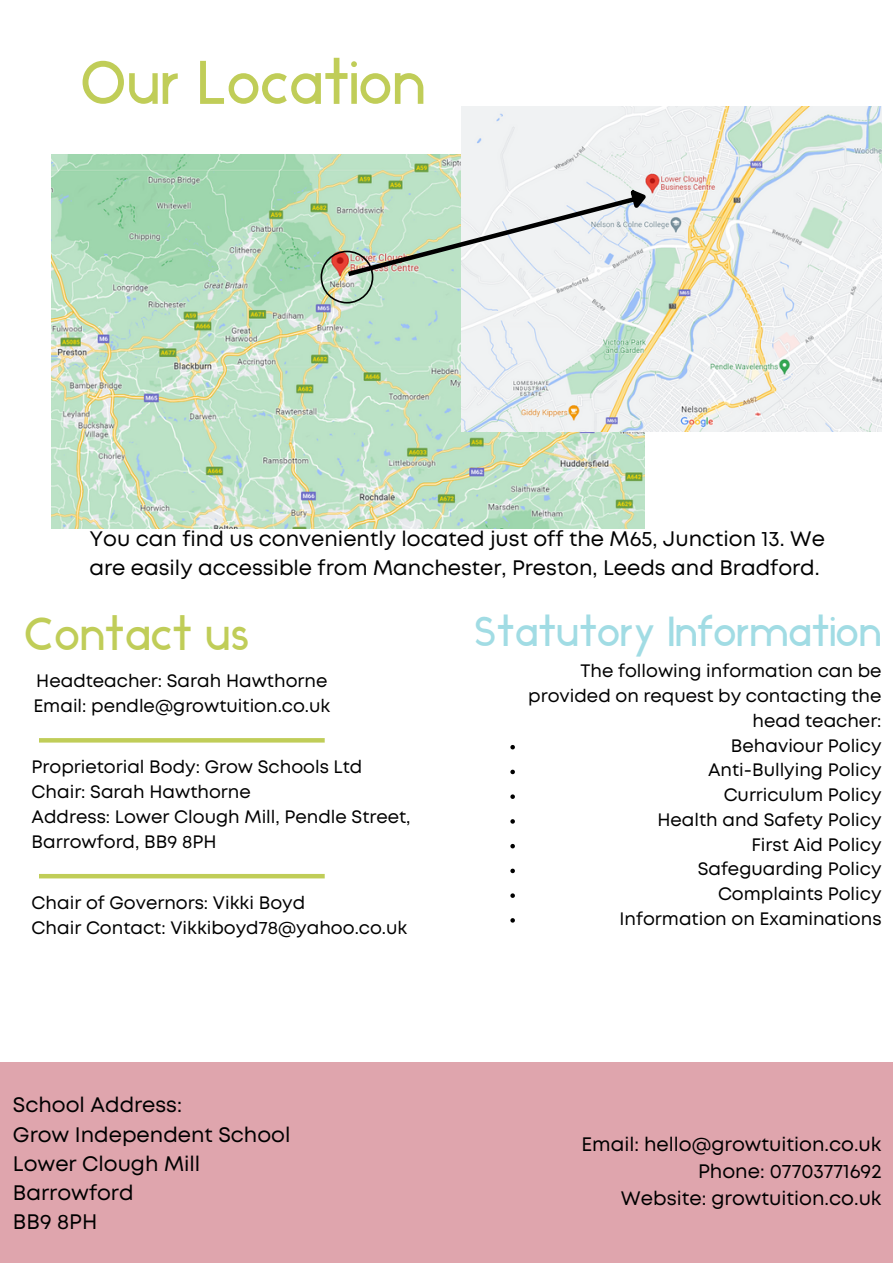
<style>
.page{position:relative;width:893px;height:1264px;background:#fff}
.page>*{position:absolute;margin:0;border:0;box-sizing:border-box;transform-origin:0 0}
.t1{font:61.5px "Ikaros";color:#c0cd58}
.t2{font:46.5px "Ikaros";color:#c0cd58}
.t3{font:42px "Ikaros";color:#a1dce4}
.t4{font:21px/29.2px "Mont";color:#000}
.t5{font:19.5px "Mont";color:#000}
.t6{font:18px/24.8px "Mont";color:#000}
</style>
<div class="page">
<img style="left:51px;top:155px;width:594px;height:373px">
<img style="left:461px;top:106px;width:420px;height:325px">
<svg style="left:320px;top:182px;width:334px;height:121px"></svg>
<div style="left:0;top:1061px;width:892px;height:201px;background:#dfa5ad"></div>
<svg style="left:39px;top:738px;width:286px;height:4px"></svg>
<hr style="left:39px;top:874px;width:286px;height:4px;background:#c0cd58">
<svg style="left:510px;top:745px;width:5px;height:4px"></svg>
<svg style="left:510px;top:769px;width:5px;height:5px"></svg>
<svg style="left:510px;top:794px;width:5px;height:5px"></svg>
<svg style="left:510px;top:819px;width:5px;height:4px"></svg>
<svg style="left:510px;top:844px;width:5px;height:4px"></svg>
<svg style="left:510px;top:868px;width:5px;height:5px"></svg>
<svg style="left:510px;top:893px;width:5px;height:4px"></svg>
<svg style="left:510px;top:918px;width:5px;height:4px"></svg>
<p class="t1" style="left:80px;top:58px;width:347px">Our Location</p>
<p class="t4" style="left:89px;top:525px;width:737px">You can find us conveniently located just off the M65, Junction 13. We are easily accessible from Manchester, Preston, Leeds and Bradford.</p>
<p class="t2" style="left:24px;top:615px;width:227px">Contact us</p>
<p class="t6" style="left:36px;top:669px;width:292px">Headteacher: Sarah Hawthorne</p>
<p class="t6" style="left:33px;top:694px;width:298px">Email: pendle@growtuition.co.uk</p>
<p class="t6" style="left:32px;top:756px;width:332px">Proprietorial Body: Grow Schools Ltd</p>
<p class="t6" style="left:32px;top:780px;width:221px">Chair: Sarah Hawthorne</p>
<p class="t6" style="left:32px;top:805px;width:380px">Address: Lower Clough Mill, Pendle Street,<br>Barrowford, BB9 8PH</p>
<p class="t6" style="left:32px;top:891px;width:275px">Chair of Governors: Vikki Boyd</p>
<p class="t6" style="left:32px;top:916px;width:377px">Chair Contact: Vikkiboyd78@yahoo.co.uk</p>
<p class="t4" style="left:13px;top:1091px;width:170px">School Address:</p>
<p class="t4" style="left:13px;top:1121px;width:279px">Grow Independent School</p>
<p class="t4" style="left:13px;top:1150px;width:189px">Lower Clough Mill</p>
<p class="t4" style="left:13px;top:1179px;width:122px">Barrowford</p>
<p class="t4" style="left:13px;top:1208px;width:86px">BB9 8PH</p>
<p class="t3" style="left:474px;top:615px;width:409px">Statutory Information</p>
<p class="t6" style="left:528px;top:660px;width:355px;text-align:right">The following information can be provided on request by contacting the head teacher:</p>
<p class="t6" style="left:730px;top:734px;width:152px">Behaviour Policy</p>
<p class="t6" style="left:708px;top:759px;width:175px">Anti-Bullying Policy</p>
<p class="t6" style="left:723px;top:783px;width:159px">Curriculum Policy</p>
<p class="t6" style="left:657px;top:808px;width:226px">Health and Safety Policy</p>
<p class="t6" style="left:751px;top:833px;width:132px">First Aid Policy</p>
<p class="t6" style="left:697px;top:858px;width:185px">Safeguarding Policy</p>
<p class="t6" style="left:718px;top:882px;width:165px">Complaints Policy</p>
<p class="t6" style="left:619px;top:907px;width:263px">Information on Examinations</p>
<p class="t5" style="left:581px;top:1136px;width:301px">Email: hello@growtuition.co.uk</p>
<p class="t5" style="left:698px;top:1163px;width:185px">Phone: 07703771692</p>
<p class="t5" style="left:621px;top:1190px;width:262px">Website: growtuition.co.uk</p>
</div>
